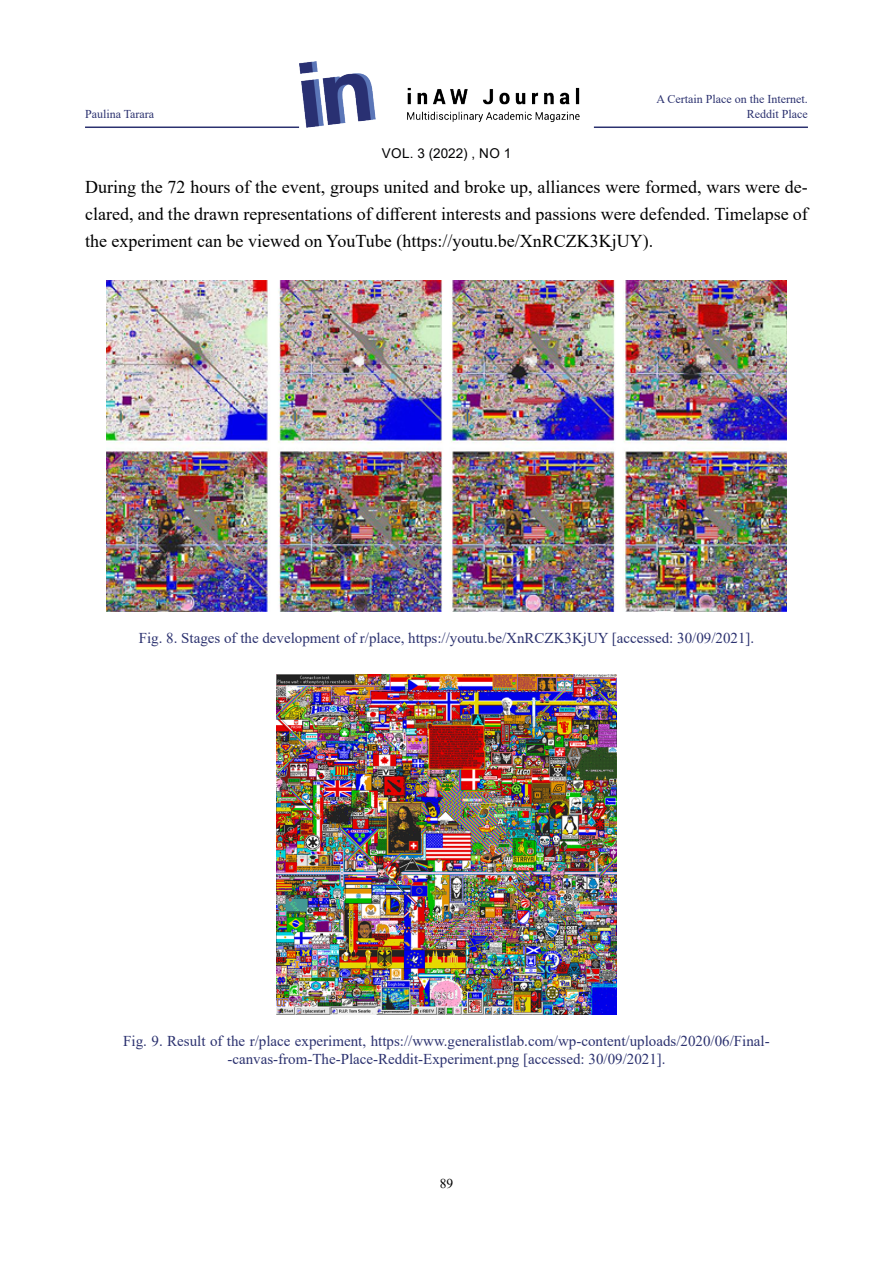
<style>
.page{position:relative;width:893px;height:1263px;background:#fff}
.page>*{position:absolute;margin:0;border:0;box-sizing:border-box;transform-origin:0 0}
.t1{font:18px/27px "Times New Roman";color:#000;text-align:justify}
.t2{font:15px/18.8px "Times New Roman";color:#2b316f;text-align:center}
.t3{font:13.5px "Arial";letter-spacing:.015em;color:#020203}
.t4{font:13.5px "Times New Roman";color:#000}
.t5{font:12px/15px "Times New Roman";color:#2b316f;text-align:right}
</style>
<div class="page">
<img style="left:299px;top:62px;width:281px;height:65px">
<hr style="left:85px;top:126px;width:214px;height:2px;background:#2b316f">
<hr style="left:594px;top:126px;width:214px;height:2px;background:#2b316f">
<img style="left:106px;top:281px;width:681px;height:331px">
<img style="left:276px;top:675px;width:341px;height:339px">
<p class="t5" style="left:85px;top:106px;width:71px">Paulina Tarara</p>
<p class="t3" style="left:382px;top:144px;width:131px">VOL. 3 (2022) , NO 1</p>
<p class="t5" style="left:657px;top:91px;width:153px">A Certain Place on the Internet.<br>Reddit Place</p>
<p class="t1" style="left:85px;top:172px;width:724px">During the 72 hours of the event, groups united and broke up, alliances were formed, wars were de&shy;clared, and the drawn representations of different interests and passions were defended. Timelapse of the experiment can be viewed on YouTube (https://youtu.be/XnRCZK3KjUY).</p>
<p class="t2" style="left:139px;top:628px;width:617px">Fig. 8. Stages of the development of r/place, https://youtu.be/XnRCZK3KjUY [accessed: 30/09/2021].</p>
<p class="t2" style="left:123px;top:1031px;width:648px">Fig. 9. Result of the r/place experiment, https://www.generalistlab.com/wp-content/uploads/2020/06/Final--canvas-from-The-Place-Reddit-Experiment.png [accessed: 30/09/2021].</p>
<p class="t4" style="left:440px;top:1173px;width:15px">89</p>
</div>
